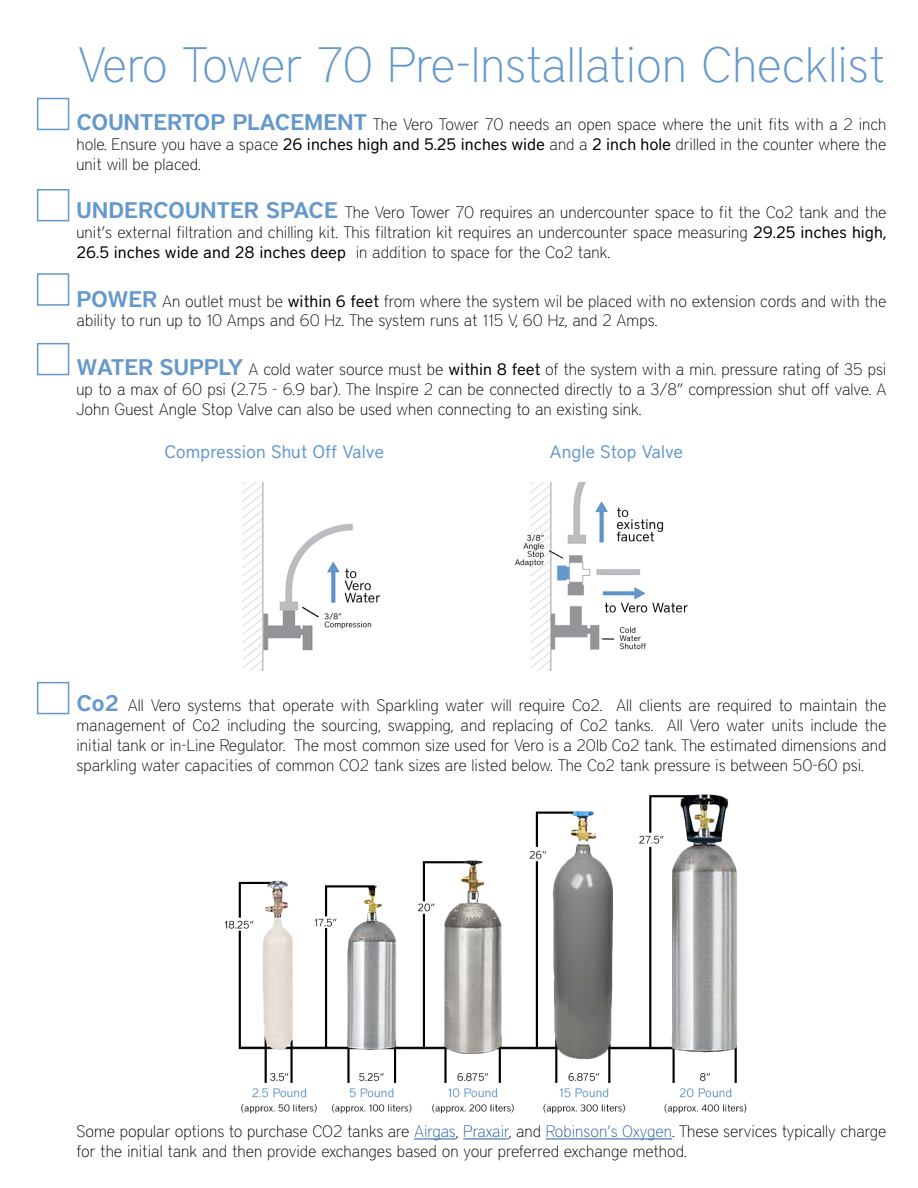
<style>
.page{position:relative;width:918px;height:1188px;background:#fff}
.page>*{position:absolute;margin:0;border:0;box-sizing:border-box;transform-origin:0 0}
.t1{font:100 49.5px "District";color:#6598cb}
.t2{font:18px "District";color:#6598cb}
.t3{font:100 16.5px/19.8px "District";color:#000;text-align:justify}
.s1{font-weight:600;font-size:22.5px;color:#6598cb}
.s2{font-weight:400}
.s3{color:#215e9e}
</style>
<div class="page">
<hr style="left:414px;top:1139px;width:42px;height:1px;background:#215e9e">
<hr style="left:463px;top:1139px;width:46px;height:1px;background:#215e9e">
<hr style="left:546px;top:1139px;width:126px;height:1px;background:#215e9e">
<img style="left:242px;top:483px;width:446px;height:188px">
<img style="left:224px;top:794px;width:523px;height:320px">
<div style="left:37px;top:98px;width:32px;height:32px;border:2px solid #6598cb"></div>
<div style="left:37px;top:189px;width:32px;height:32px;border:2px solid #6598cb"></div>
<div style="left:37px;top:343px;width:32px;height:32px;border:2px solid #6598cb"></div>
<div style="left:37px;top:682px;width:32px;height:32px;border:2px solid #6598cb"></div>
<div style="left:37px;top:273px;width:32px;height:33px;border:2px solid #6598cb"></div>
<h1 class="t1" style="left:78px;top:36px;width:809px">Vero Tower 70 Pre-Installation Checklist</h1>
<p class="t3" style="left:76px;top:114px;width:812px"><span class="s1">COUNTERTOP PLACEMENT</span> The Vero Tower 70 needs an open space where the unit fits with a 2 inch hole. Ensure you have a space <span class="s2">26 inches high and 5.25 inches wide</span> and a <span class="s2">2 inch hole</span> drilled in the counter where the unit will be placed.</p>
<p class="t3" style="left:76px;top:203px;width:812px"><span class="s1">UNDERCOUNTER SPACE</span> The Vero Tower 70 requires an undercounter space to fit the Co2 tank and the unit’s external filtration and chilling kit. This filtration kit requires an undercounter space measuring <span class="s2">29.25 inches high, 26.5 inches wide and 28 inches deep</span> in addition to space for the Co2 tank.</p>
<p class="t3" style="left:76px;top:291px;width:811px"><span class="s1">POWER</span> An outlet must be <span class="s2">within 6 feet</span> from where the system wil be placed with no extension cords and with the ability to run up to 10 Amps and 60 Hz. The system runs at 115 V, 60 Hz, and 2 Amps.</p>
<p class="t3" style="left:76px;top:359px;width:812px"><span class="s1">WATER SUPPLY</span> A cold water source must be <span class="s2">within 8 feet</span> of the system with a min. pressure rating of 35 psi up to a max of 60 psi (2.75 - 6.9 bar). The Inspire 2 can be connected directly to a 3/8” compression shut off valve. A John Guest Angle Stop Valve can also be used when connecting to an existing sink.</p>
<p class="t2" style="left:165px;top:441px;width:221px">Compression Shut Off Valve</p>
<p class="t2" style="left:550px;top:441px;width:135px">Angle Stop Valve</p>
<p class="t3" style="left:76px;top:695px;width:812px"><span class="s1">Co2</span> All Vero systems that operate with Sparkling water will require Co2. All clients are required to maintain the management of Co2 including the sourcing, swapping, and replacing of Co2 tanks. All Vero water units include the initial tank or in-Line Regulator. The most common size used for Vero is a 20lb Co2 tank. The estimated dimensions and sparkling water capacities of common CO2 tank sizes are listed below. The Co2 tank pressure is between 50-60 psi.</p>
<p class="t3" style="left:76px;top:1121px;width:812px">Some popular options to purchase CO2 tanks are <span class="s3">Airgas</span>, <span class="s3">Praxair</span>, and <span class="s3">Robinson’s Oxygen</span>. These services typically charge for the initial tank and then provide exchanges based on your preferred exchange method.</p>
</div>
